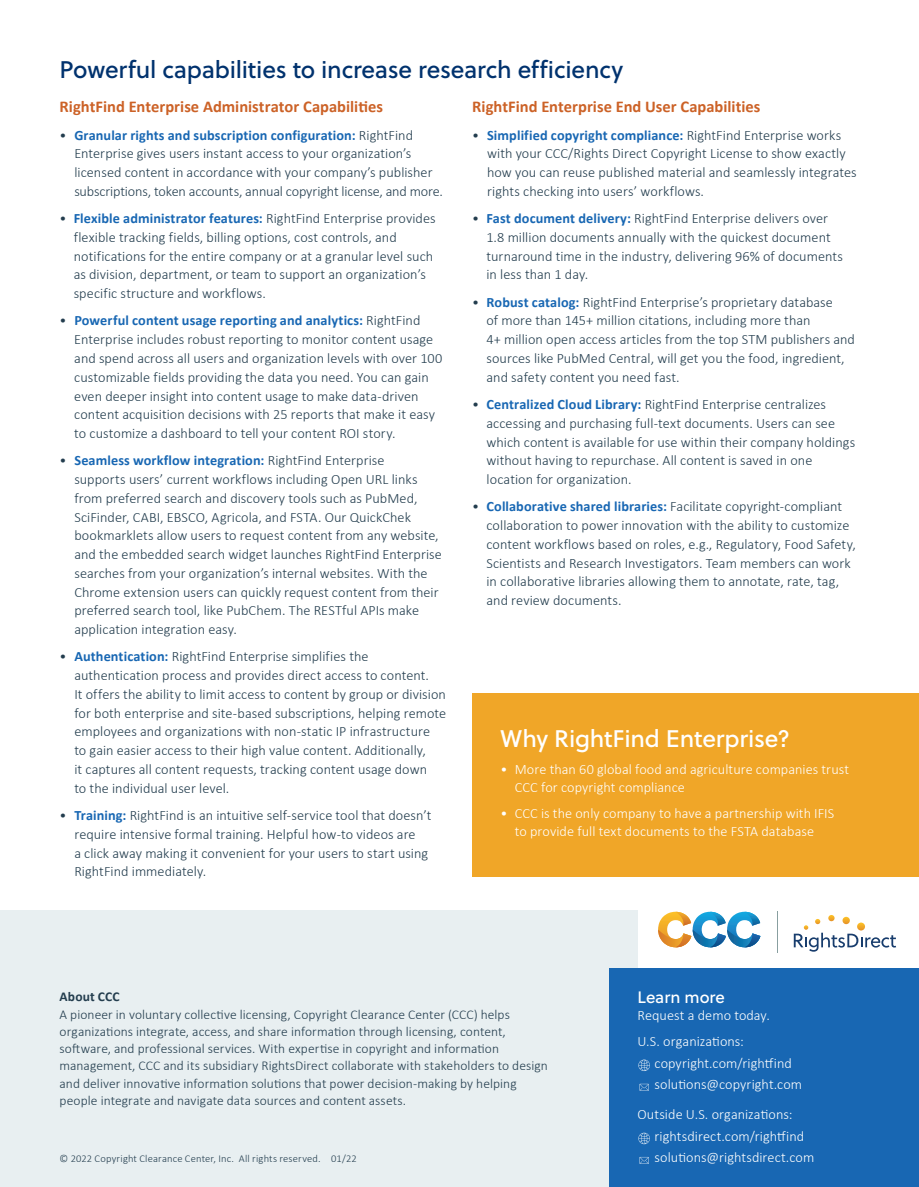
<style>
.page{position:relative;width:919px;height:1187px;background:#fff}
.page>*{position:absolute;margin:0;border:0;box-sizing:border-box;transform-origin:0 0}
.subhead{font:24px "Soleil Bk";letter-spacing:-.01em;color:#00326e}
.t1{font:24px "Soleil Bk";letter-spacing:-.005em;color:#fff}
.t2{font:700 16.5px "Calibri";color:#cc6227}
.t3{font:16.5px "Soleil Bk";color:#fff}
.t4{font:300 14.25px/18.8px "Calibri";color:#233d4e}
.t5{font:300 14.25px/18px "Calibri";letter-spacing:.005em;color:#fff}
.t6{font:300 13.5px/17.2px "Calibri";letter-spacing:.005em;color:#233d4e}
.t7{font:300 10.5px "Calibri";letter-spacing:.015em;color:#233d4e}
.s1{font-weight:700;color:#1867b3}
.s2{font-weight:700}
</style>
<div class="page">
<div style="left:472px;top:693px;width:446px;height:184px;background:#f0a628"></div>
<div style="left:0;top:910px;width:637px;height:276px;background:#e8eff1"></div>
<svg style="left:658px;top:911px;width:102px;height:36px"></svg>
<svg style="left:793px;top:915px;width:103px;height:36px"></svg>
<hr style="left:777px;top:911px;width:1px;height:42px;background:#889fa0">
<div style="left:610px;top:967px;width:308px;height:219px;background:#1867b3"></div>
<svg style="left:638px;top:1059px;width:11px;height:11px"></svg>
<svg style="left:638px;top:1132px;width:11px;height:12px"></svg>
<svg style="left:639px;top:1083px;width:9px;height:7px"></svg>
<svg style="left:639px;top:1156px;width:9px;height:7px"></svg>
<p class="subhead" style="left:60px;top:51px;width:565px">Powerful capabilities to increase research efficiency</p>
<p class="t2" style="left:472px;top:95px;width:290px">RightFind Enterprise End User Capabilities</p>
<p class="t4" style="left:487px;top:125px;width:371px;text-indent:-15px">• <span class="s1">Simplified copyright compliance:</span> RightFind Enterprise works with your CCC/Rights Direct Copyright License to show exactly how you can reuse published material and seamlessly integrates rights checking into users’ workflows.</p>
<p class="t4" style="left:486px;top:209px;width:358px;text-indent:-14px">• <span class="s1">Fast document delivery:</span> RightFind Enterprise delivers over 1.8 million documents annually with the quickest document turnaround time in the industry, delivering 96% of documents in less than 1 day.</p>
<p class="t4" style="left:486px;top:292px;width:370px;text-indent:-14px">• <span class="s1">Robust catalog:</span> RightFind Enterprise’s proprietary database<br>of more than 145+ million citations, including more than<br>4+ million open access articles from the top STM publishers and sources like PubMed Central, will get you the food, ingredient, and safety content you need fast.</p>
<p class="t4" style="left:486px;top:395px;width:370px;text-indent:-14px">• <span class="s1">Centralized Cloud Library:</span> RightFind Enterprise centralizes accessing and purchasing full-text documents. Users can see which content is available for use within their company holdings without having to repurchase. All content is saved in one location for organization.</p>
<p class="t4" style="left:486px;top:497px;width:371px;text-indent:-14px">• <span class="s1">Collaborative shared libraries:</span> Facilitate copyright-compliant collaboration to power innovation with the ability to customize content workflows based on roles, e.g., Regulatory, Food Safety, Scientists and Research Investigators. Team members can work in collaborative libraries allowing them to annotate, rate, tag, and review documents.</p>
<p class="t2" style="left:60px;top:95px;width:325px">RightFind Enterprise Administrator Capabilities</p>
<p class="t4" style="left:74px;top:125px;width:370px;text-indent:-15px">• <span class="s1">Granular rights and subscription configuration:</span> RightFind Enterprise gives users instant access to your organization’s licensed content in accordance with your company’s publisher subscriptions, token accounts, annual copyright license, and more.</p>
<p class="t4" style="left:74px;top:209px;width:363px;text-indent:-14px">• <span class="s1">Flexible administrator features:</span> RightFind Enterprise provides flexible tracking fields, billing options, cost controls, and notifications for the entire company or at a granular level such as division, department, or team to support an organization’s specific structure and workflows.</p>
<p class="t4" style="left:74px;top:311px;width:369px;text-indent:-15px">• <span class="s1">Powerful content usage reporting and analytics:</span> RightFind Enterprise includes robust reporting to monitor content usage and spend across all users and organization levels with over 100 customizable fields providing the data you need. You can gain even deeper insight into content usage to make data-driven content acquisition decisions with 25 reports that make it easy to customize a dashboard to tell your content ROI story.</p>
<p class="t4" style="left:74px;top:451px;width:369px;text-indent:-15px">• <span class="s1">Seamless workflow integration:</span> RightFind Enterprise<br>supports users’ current workflows including Open URL links from preferred search and discovery tools such as PubMed, SciFinder, CABI, EBSCO, Agricola, and FSTA. Our QuickChek bookmarklets allow users to request content from any website, and the embedded search widget launches RightFind Enterprise searches from your organization’s internal websites. With the Chrome extension users can quickly request content from their preferred search tool, like PubChem. The RESTful APIs make application integration easy.</p>
<p class="t4" style="left:74px;top:647px;width:373px;text-indent:-15px">• <span class="s1">Authentication:</span> RightFind Enterprise simplifies the authentication process and provides direct access to content.<br>It offers the ability to limit access to content by group or division for both enterprise and site-based subscriptions, helping remote employees and organizations with non-static IP infrastructure<br>to gain easier access to their high value content. Additionally,<br>it captures all content requests, tracking content usage down<br>to the individual user level.</p>
<p class="t4" style="left:74px;top:805px;width:358px;text-indent:-15px">• <span class="s1">Training:</span> RightFind is an intuitive self-service tool that doesn’t require intensive formal training. Helpful how-to videos are<br>a click away making it convenient for your users to start using RightFind immediately.</p>
<p class="t1" style="left:500px;top:720px;width:291px">Why RightFind Enterprise?</p>
<p class="t5" style="left:515px;top:759px;width:336px;text-indent:-14px">• More than 60 global food and agriculture companies trust<br>CCC for copyright compliance</p>
<p class="t5" style="left:500px;top:804px;width:335px;text-align:center">• CCC is the only company to have a partnership with IFIS to provide full text documents to the FSTA database</p>
<p class="t6" style="left:60px;top:988px;width:490px"><span class="s2">About CCC<br></span>A pioneer in voluntary collective licensing, Copyright Clearance Center (CCC) helps organizations integrate, access, and share information through licensing, content, software, and professional services. With expertise in copyright and information management, CCC and its subsidiary RightsDirect collaborate with stakeholders to design and deliver innovative information solutions that power decision-making by helping people integrate and navigate data sources and content assets.</p>
<p class="t3" style="left:637px;top:984px;width:89px">Learn more</p>
<p class="t5" style="left:637px;top:1006px;width:134px">Request a demo today.</p>
<p class="t5" style="left:637px;top:1032px;width:108px">U.S. organizations:</p>
<p class="t5" style="left:654px;top:1053px;width:139px">copyright.com/rightfind</p>
<p class="t5" style="left:654px;top:1075px;width:149px">solutions@copyright.com</p>
<p class="t5" style="left:637px;top:1105px;width:156px">Outside U.S. organizations:</p>
<p class="t5" style="left:654px;top:1126px;width:151px">rightsdirect.com/rightfind</p>
<p class="t7" style="left:60px;top:1152px;width:299px">© 2022 Copyright Clearance Center, Inc. All rights reserved. 01/22</p>
<p class="t5" style="left:654px;top:1148px;width:161px">solutions@rightsdirect.com</p>
</div>
